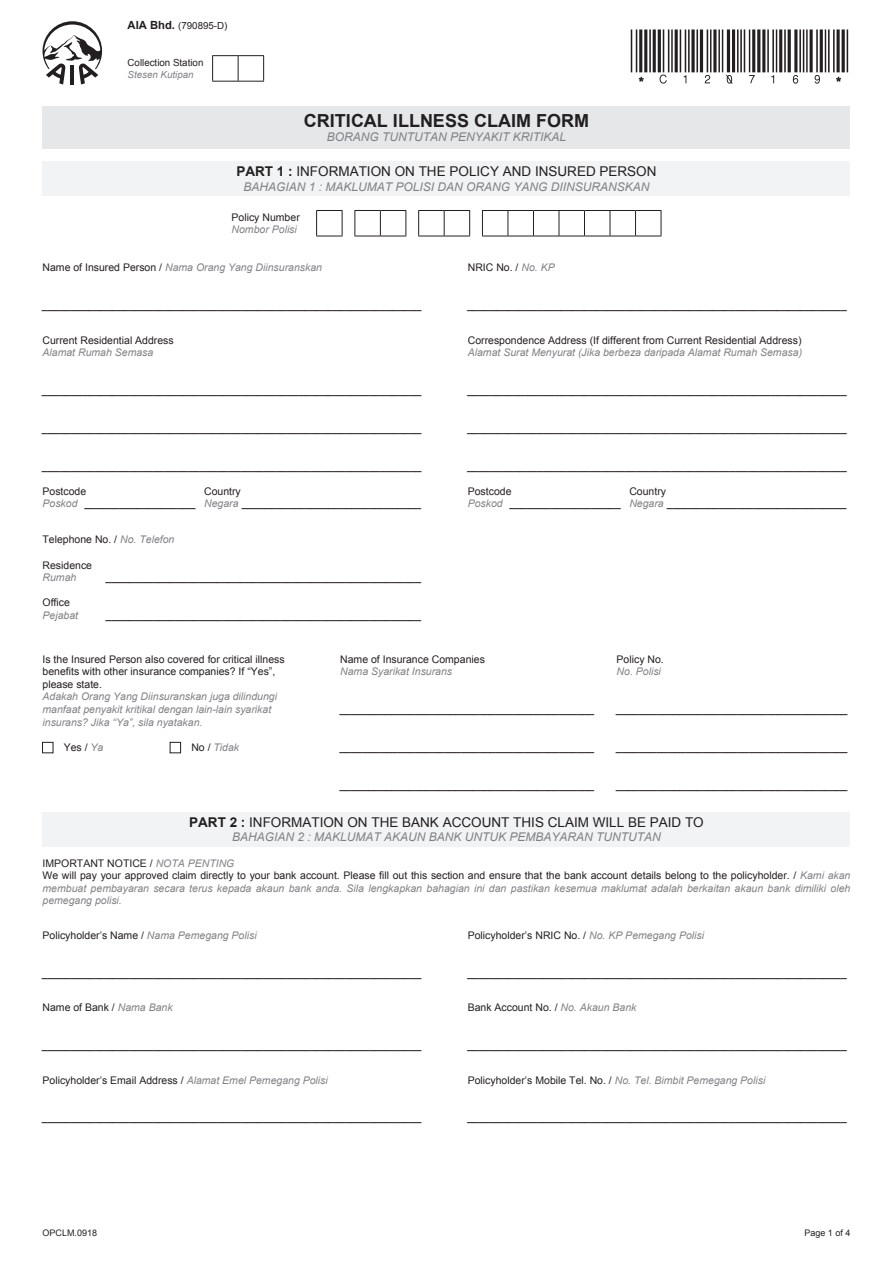
<style>
.page{position:relative;width:893px;height:1263px;background:#fff}
.page>*{position:absolute;margin:0;border:0;box-sizing:border-box;transform-origin:0 0}
.t1{font:700 18px "Arial";color:#231f20}
.t2{font:13.5px "Arial";color:#231f20}
.t3{font:italic 12px "Arial";color:#808285}
.t4{font:italic 10.5px/12.6px "Arial";color:#231f20}
.t5{font:italic 10.5px/12.6px "Arial";color:#808285}
.t6{font:10.5px/12.6px "Arial";color:#231f20}
.t7{font:9.75px "Arial";color:#231f20}
.t8{font:italic 9.75px "Arial";color:#808285}
.t9{font:9px "Arial";color:#231f20}
.s1{font-weight:700;font-size:11.25px}
.s2{font-weight:700}
.s3{font-style:normal;color:#231f20}
.s4{font-style:italic;color:#808285}
.s5{font-style:normal}
.s6{color:#808285}
</style>
<div class="page">
<svg style="left:43px;top:21px;width:59px;height:64px"></svg>
<svg style="left:212px;top:55px;width:52px;height:27px"></svg>
<div style="left:43px;top:106px;width:807px;height:43px;background:#e6e7e9"></div>
<div style="left:43px;top:162px;width:807px;height:34px;background:#f2f3f4"></div>
<svg style="left:354px;top:210px;width:53px;height:27px"></svg>
<svg style="left:418px;top:210px;width:52px;height:27px"></svg>
<svg style="left:482px;top:210px;width:180px;height:27px"></svg>
<svg style="left:316px;top:210px;width:27px;height:27px"></svg>
<div style="left:42px;top:742px;width:11px;height:11px;border:1px solid #231f20"></div>
<div style="left:170px;top:742px;width:11px;height:11px;border:1px solid #231f20"></div>
<div style="left:43px;top:812px;width:807px;height:34px;background:#f2f3f4"></div>
<img style="left:630px;top:29px;width:219px;height:55px">
<p class="t7" style="left:128px;top:20px;width:101px"><span class="s1">AIA Bhd.</span> (790895-D)</p>
<p class="t7" style="left:128px;top:56px;width:77px">Collection Station</p>
<p class="t8" style="left:128px;top:68px;width:68px">Stesen Kutipan</p>
<h1 class="t1" style="left:304px;top:109px;width:286px">CRITICAL ILLNESS CLAIM FORM</h1>
<p class="t3" style="left:327px;top:129px;width:241px">BORANG TUNTUTAN PENYAKIT KRITIKAL</p>
<p class="t2" style="left:236px;top:163px;width:422px"><span class="s2">PART 1 :</span> INFORMATION ON THE POLICY AND INSURED PERSON</p>
<p class="t3" style="left:243px;top:179px;width:408px">BAHAGIAN 1 : MAKLUMAT POLISI DAN ORANG YANG DIINSURANSKAN</p>
<p class="t6" style="left:232px;top:211px;width:70px">Policy Number</p>
<p class="t5" style="left:232px;top:224px;width:67px">Nombor Polisi</p>
<p class="t5" style="left:43px;top:261px;width:281px"><span class="s3">Name of Insured Person /</span> Nama Orang Yang Diinsuranskan</p>
<p class="t4" style="left:43px;top:299px;width:381px">_________________________________________________________________</p>
<p class="t6" style="left:468px;top:261px;width:88px">NRIC No. / <span class="s4">No. KP</span></p>
<p class="t4" style="left:468px;top:299px;width:381px">_________________________________________________________________</p>
<p class="t6" style="left:43px;top:334px;width:133px">Current Residential Address</p>
<p class="t5" style="left:43px;top:346px;width:112px">Alamat Rumah Semasa</p>
<p class="t4" style="left:43px;top:384px;width:381px">_________________________________________________________________</p>
<p class="t4" style="left:43px;top:422px;width:381px">_________________________________________________________________</p>
<p class="t4" style="left:43px;top:460px;width:381px">_________________________________________________________________</p>
<p class="t6" style="left:43px;top:485px;width:45px">Postcode</p>
<p class="t4" style="left:43px;top:485px;width:381px;text-indent:162px"><span class="s5">Country<br></span><span class="s6">Poskod</span> ___________________ <span class="s6">Negara</span> _______________________________</p>
<p class="t6" style="left:468px;top:334px;width:335px">Correspondence Address (If different from Current Residential Address)</p>
<p class="t5" style="left:468px;top:346px;width:336px">Alamat Surat Menyurat (Jika berbeza daripada Alamat Rumah Semasa)</p>
<p class="t4" style="left:468px;top:384px;width:381px">_________________________________________________________________</p>
<p class="t4" style="left:468px;top:422px;width:381px">_________________________________________________________________</p>
<p class="t4" style="left:468px;top:460px;width:381px">_________________________________________________________________</p>
<p class="t6" style="left:468px;top:485px;width:45px">Postcode</p>
<p class="t4" style="left:468px;top:485px;width:381px;text-indent:162px"><span class="s5">Country<br></span><span class="s6">Poskod</span> ___________________ <span class="s6">Negara</span> _______________________________</p>
<p class="t6" style="left:43px;top:534px;width:133px">Telephone No. / <span class="s4">No. Telefon</span></p>
<p class="t6" style="left:43px;top:559px;width:51px">Residence</p>
<p class="t5" style="left:43px;top:571px;width:35px">Rumah</p>
<p class="t4" style="left:106px;top:571px;width:317px">______________________________________________________</p>
<p class="t6" style="left:43px;top:597px;width:29px">Office</p>
<p class="t5" style="left:43px;top:609px;width:37px">Pejabat</p>
<p class="t4" style="left:106px;top:609px;width:317px">______________________________________________________</p>
<p class="t6" style="left:43px;top:653px;width:244px">Is the Insured Person also covered for critical illness benefits with other insurance companies? If “Yes”, please state.</p>
<p class="t5" style="left:43px;top:690px;width:236px">Adakah Orang Yang Diinsuranskan juga dilindungi manfaat penyakit kritikal dengan lain-lain syarikat insurans? Jika “Ya”, sila nyatakan.</p>
<p class="t6" style="left:64px;top:741px;width:41px">Yes / <span class="s4">Ya</span></p>
<p class="t5" style="left:191px;top:741px;width:49px"><span class="s3">No /</span> Tidak</p>
<p class="t6" style="left:340px;top:653px;width:146px">Name of Insurance Companies</p>
<p class="t5" style="left:340px;top:665px;width:114px">Nama Syarikat Insurans</p>
<p class="t4" style="left:340px;top:703px;width:256px">____________________________________________</p>
<p class="t4" style="left:340px;top:741px;width:256px">____________________________________________</p>
<p class="t4" style="left:340px;top:779px;width:256px">____________________________________________</p>
<p class="t6" style="left:617px;top:653px;width:49px">Policy No.</p>
<p class="t5" style="left:617px;top:665px;width:46px">No. Polisi</p>
<p class="t4" style="left:617px;top:703px;width:233px">________________________________________</p>
<p class="t4" style="left:617px;top:741px;width:233px">________________________________________</p>
<p class="t4" style="left:617px;top:779px;width:233px">________________________________________</p>
<p class="t2" style="left:189px;top:813px;width:516px"><span class="s2">PART 2 :</span> INFORMATION ON THE BANK ACCOUNT THIS CLAIM WILL BE PAID TO</p>
<p class="t3" style="left:232px;top:829px;width:430px">BAHAGIAN 2 : MAKLUMAT AKAUN BANK UNTUK PEMBAYARAN TUNTUTAN</p>
<p class="t5" style="left:43px;top:857px;width:809px"><span class="s3">IMPORTANT NOTICE /</span> NOTA PENTING<br><span class="s3">We will pay your approved claim directly to your bank account. Please fill out this section and ensure that the bank account details belong to the policyholder. /</span> Kami akan membuat pembayaran secara terus kepada akaun bank anda. Sila lengkapkan bahagian ini dan pastikan kesemua maklumat adalah berkaitan akaun bank dimiliki oleh pemegang polisi.</p>
<p class="t6" style="left:43px;top:929px;width:216px">Policyholder’s Name / <span class="s4">Nama Pemegang Polisi</span></p>
<p class="t4" style="left:43px;top:967px;width:381px">_________________________________________________________________</p>
<p class="t6" style="left:468px;top:929px;width:238px">Policyholder’s NRIC No. / <span class="s4">No. KP Pemegang Polisi</span></p>
<p class="t4" style="left:468px;top:967px;width:381px">_________________________________________________________________</p>
<p class="t6" style="left:43px;top:1001px;width:132px">Name of Bank / <span class="s4">Nama Bank</span></p>
<p class="t4" style="left:43px;top:1039px;width:381px">_________________________________________________________________</p>
<p class="t6" style="left:43px;top:1074px;width:287px">Policyholder’s Email Address / <span class="s4">Alamat Emel Pemegang Polisi</span></p>
<p class="t4" style="left:43px;top:1111px;width:381px">_________________________________________________________________</p>
<p class="t6" style="left:468px;top:1001px;width:170px">Bank Account No. / <span class="s4">No. Akaun Bank</span></p>
<p class="t4" style="left:468px;top:1039px;width:381px">_________________________________________________________________</p>
<p class="t6" style="left:468px;top:1074px;width:299px">Policyholder’s Mobile Tel. No. / <span class="s4">No. Tel. Bimbit Pemegang Polisi</span></p>
<p class="t4" style="left:468px;top:1111px;width:381px">_________________________________________________________________</p>
<p class="t9" style="left:43px;top:1226px;width:56px">OPCLM.0918</p>
<p class="t9" style="left:804px;top:1226px;width:48px">Page 1 of 4</p>
</div>
